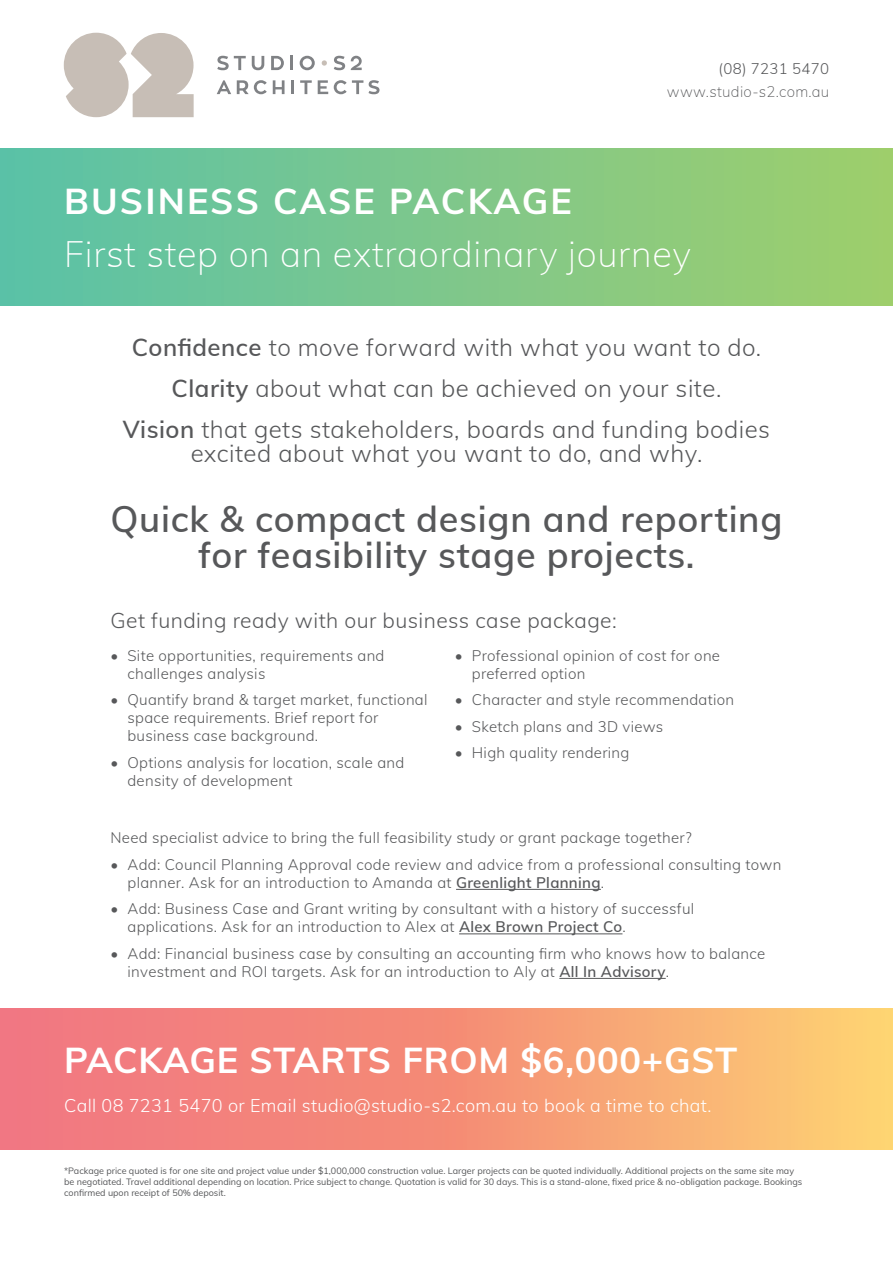
<style>
.page{position:relative;width:893px;height:1263px;background:#fff}
.page>*{position:absolute;margin:0;border:0;box-sizing:border-box;transform-origin:0 0}
.t1{font:600 36px/36px "Mulish";letter-spacing:.02em;color:#57585a;text-align:center}
.Body{font:200 36px "Mulish";letter-spacing:.02em;color:#fff}
.Body-2{font:700 36px "Mulish";letter-spacing:.02em;color:#fff}
.Body-3{font:700 36px "Mulish";letter-spacing:.06em;color:#fff}
.Body-4{font:300 24px/24px "Mulish";letter-spacing:.02em;color:#57585a;text-align:center}
.List{font:300 21px "Mulish";letter-spacing:.02em;color:#57585a}
.Body-5{font:300 18px "Mulish";letter-spacing:.02em;color:#fff}
.List-2{font:300 15px/18px "Mulish";letter-spacing:.02em;color:#57585a}
.Body-6{font:200 15px "Mulish";letter-spacing:.02em;color:#57585a}
.Body-7{font:300 15px "Mulish";letter-spacing:.02em;color:#57585a}
.t2{font:9px/10.8px "Mulish";color:#57585a}
.s1{font-weight:600}
</style>
<div class="page">
<svg style="left:64px;top:33px;width:130px;height:84px"></svg>
<svg style="left:217px;top:56px;width:29px;height:14px"></svg>
<svg style="left:252px;top:56px;width:12px;height:14px"></svg>
<svg style="left:271px;top:56px;width:13px;height:14px"></svg>
<hr style="left:290px;top:56px;width:3px;height:14px;background:#808285">
<svg style="left:300px;top:56px;width:15px;height:14px"></svg>
<svg style="left:322px;top:60px;width:5px;height:6px"></svg>
<svg style="left:334px;top:56px;width:11px;height:14px"></svg>
<svg style="left:351px;top:56px;width:11px;height:14px"></svg>
<svg style="left:217px;top:80px;width:14px;height:14px"></svg>
<svg style="left:237px;top:80px;width:30px;height:14px"></svg>
<svg style="left:273px;top:80px;width:12px;height:14px"></svg>
<hr style="left:291px;top:80px;width:3px;height:14px;background:#808285">
<svg style="left:300px;top:80px;width:12px;height:14px"></svg>
<svg style="left:318px;top:80px;width:10px;height:14px"></svg>
<svg style="left:334px;top:80px;width:45px;height:14px"></svg>
<div style="left:0;top:149px;width:893px;height:157px;background:linear-gradient(to right,#5bc1a8,#a0ce6c)"></div>
<div style="left:0;top:1009px;width:893px;height:140px;background:linear-gradient(to right,#ef6980,#fcc871)"></div>
<hr style="left:456px;top:889px;width:145px;height:1px;background:#57585a">
<hr style="left:459px;top:933px;width:163px;height:1px;background:#57585a">
<hr style="left:559px;top:978px;width:107px;height:1px;background:#57585a">
<p class="Body-7" style="left:719px;top:58px;width:112px">(08) 7231 5470</p>
<p class="Body-6" style="left:667px;top:81px;width:164px">www.studio-s2.com.au</p>
<h1 class="Body-3" style="left:64px;top:174px;width:509px">BUSINESS CASE PACKAGE</h1>
<p class="Body" style="left:64px;top:227px;width:628px">First step on an extraordinary journey</p>
<p class="Body-4" style="left:132px;top:335px;width:631px"><span class="s1">Confidence</span> to move forward with what you want to do.</p>
<p class="Body-4" style="left:172px;top:376px;width:551px"><span class="s1">Clarity</span> about what can be achieved on your site.</p>
<p class="Body-4" style="left:123px;top:417px;width:649px"><span class="s1">Vision</span> that gets stakeholders, boards and funding bodies excited about what you want to do, and why.</p>
<h4 class="t1" style="left:111px;top:500px;width:673px">Quick &amp; compact design and reporting for feasibility stage projects.</h4>
<p class="List" style="left:111px;top:605px;width:508px">Get funding ready with our business case package:</p>
<p class="List-2" style="left:127px;top:646px;width:259px;text-indent:-17px">• Site opportunities, requirements and challenges analysis</p>
<p class="List-2" style="left:127px;top:690px;width:302px;text-indent:-17px">• Quantify brand &amp; target market, functional space requirements. Brief report for business case background.</p>
<p class="List-2" style="left:127px;top:753px;width:278px;text-indent:-17px">• Options analysis for location, scale and density of development</p>
<p class="List-2" style="left:472px;top:646px;width:250px;text-indent:-17px">• Professional opinion of cost for one preferred option</p>
<p class="List-2" style="left:455px;top:690px;width:281px">• Character and style recommendation</p>
<p class="List-2" style="left:455px;top:717px;width:210px">• Sketch plans and 3D views</p>
<p class="List-2" style="left:455px;top:743px;width:176px">• High quality rendering</p>
<p class="List-2" style="left:111px;top:828px;width:583px">Need specialist advice to bring the full feasibility study or grant package together?</p>
<p class="List-2" style="left:128px;top:855px;width:655px;text-indent:-17px">• Add: Council Planning Approval code review and advice from a professional consulting town planner. Ask for an introduction to Amanda at <span class="s1">Greenlight Planning</span>.</p>
<p class="List-2" style="left:128px;top:899px;width:568px;text-indent:-17px">• Add: Business Case and Grant writing by consultant with a history of successful applications. Ask for an introduction to Alex at <span class="s1">Alex Brown Project Co</span>.</p>
<p class="List-2" style="left:128px;top:944px;width:639px;text-indent:-17px">• Add: Financial business case by consulting an accounting firm who knows how to balance investment and ROI targets. Ask for an introduction to Aly at <span class="s1">All In Advisory</span>.</p>
<p class="Body-2" style="left:64px;top:1033px;width:675px">PACKAGE STARTS FROM $6,000+GST</p>
<p class="Body-5" style="left:64px;top:1092px;width:649px">Call 08 7231 5470 or Email studio@studio-s2.com.au to book a time to chat.</p>
<p class="t2" style="left:64px;top:1165px;width:740px">*Package price quoted is for one site and project value under $1,000,000 construction value. Larger projects can be quoted individually. Additional projects on the same site may be negotiated. Travel additional depending on location. Price subject to change. Quotation is valid for 30 days. This is a stand-alone, fixed price &amp; no-obligation package. Bookings confirmed upon receipt of 50% deposit.</p>
</div>
